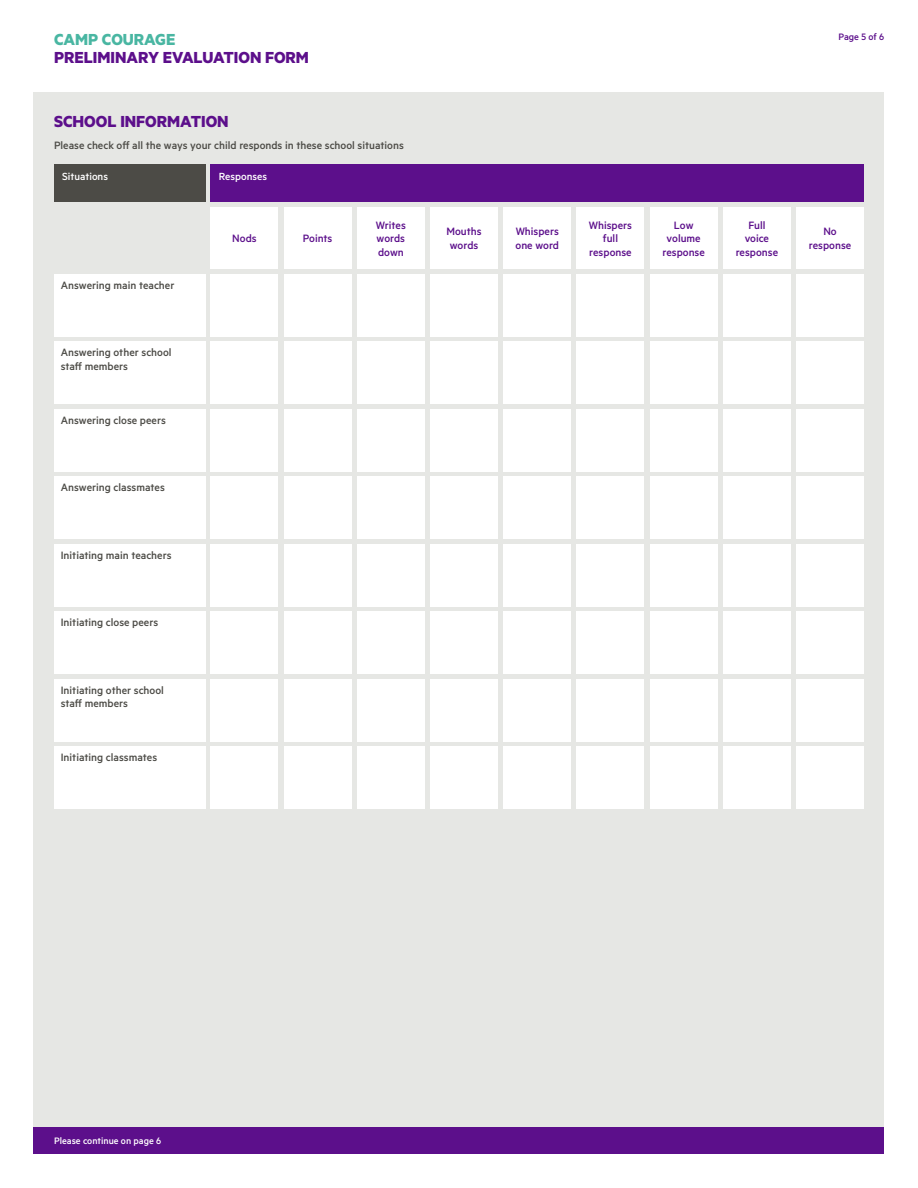
<style>
.page{position:relative;width:918px;height:1188px;background:#fff}
.page>*{position:absolute;margin:0;border:0;box-sizing:border-box;transform-origin:0 0}
.t1{font:700 18px "Metric";color:#5c0f8b}
.t2{font:700 18px "Metric";color:#49b6a2}
.t3{font:500 12px/13.5px "Metric";color:#4c4b46}
.t4{font:500 12px/13.5px "Metric";color:#5c0f8b;text-align:center}
.t5{font:500 11.7px "Metric";color:#fff}
.t6{font:500 10.5px "Metric";color:#fff}
.t7{font:500 10.5px "Metric";color:#5c0f8b}
</style>
<div class="page">
<div style="left:34px;top:91px;width:850px;height:1036px;background:#e6e7e4"></div>
<div style="left:34px;top:1127px;width:850px;height:27px;background:#5c0f8b"></div>
<div style="left:54px;top:274px;width:151px;height:62px;background:#fff"></div>
<div style="left:54px;top:342px;width:151px;height:62px;background:#fff"></div>
<div style="left:54px;top:409px;width:151px;height:62px;background:#fff"></div>
<div style="left:54px;top:477px;width:151px;height:62px;background:#fff"></div>
<div style="left:54px;top:544px;width:151px;height:62px;background:#fff"></div>
<div style="left:54px;top:612px;width:151px;height:62px;background:#fff"></div>
<div style="left:54px;top:679px;width:151px;height:62px;background:#fff"></div>
<div style="left:54px;top:747px;width:151px;height:62px;background:#fff"></div>
<div style="left:54px;top:164px;width:151px;height:38px;background:#4c4b46"></div>
<div style="left:211px;top:164px;width:653px;height:38px;background:#5c0f8b"></div>
<div style="left:211px;top:274px;width:67px;height:62px;background:#fff"></div>
<div style="left:211px;top:342px;width:67px;height:62px;background:#fff"></div>
<div style="left:211px;top:409px;width:67px;height:62px;background:#fff"></div>
<div style="left:211px;top:477px;width:67px;height:62px;background:#fff"></div>
<div style="left:211px;top:544px;width:67px;height:62px;background:#fff"></div>
<div style="left:211px;top:612px;width:67px;height:62px;background:#fff"></div>
<div style="left:211px;top:679px;width:67px;height:62px;background:#fff"></div>
<div style="left:211px;top:747px;width:67px;height:62px;background:#fff"></div>
<div style="left:284px;top:274px;width:68px;height:62px;background:#fff"></div>
<div style="left:284px;top:342px;width:68px;height:62px;background:#fff"></div>
<div style="left:284px;top:409px;width:68px;height:62px;background:#fff"></div>
<div style="left:284px;top:477px;width:68px;height:62px;background:#fff"></div>
<div style="left:284px;top:544px;width:68px;height:62px;background:#fff"></div>
<div style="left:284px;top:612px;width:68px;height:62px;background:#fff"></div>
<div style="left:284px;top:679px;width:68px;height:62px;background:#fff"></div>
<div style="left:284px;top:747px;width:68px;height:62px;background:#fff"></div>
<div style="left:357px;top:274px;width:68px;height:62px;background:#fff"></div>
<div style="left:357px;top:342px;width:68px;height:62px;background:#fff"></div>
<div style="left:357px;top:409px;width:68px;height:62px;background:#fff"></div>
<div style="left:357px;top:477px;width:68px;height:62px;background:#fff"></div>
<div style="left:357px;top:544px;width:68px;height:62px;background:#fff"></div>
<div style="left:357px;top:612px;width:68px;height:62px;background:#fff"></div>
<div style="left:357px;top:679px;width:68px;height:62px;background:#fff"></div>
<div style="left:357px;top:747px;width:68px;height:62px;background:#fff"></div>
<div style="left:430px;top:274px;width:68px;height:62px;background:#fff"></div>
<div style="left:430px;top:342px;width:68px;height:62px;background:#fff"></div>
<div style="left:430px;top:409px;width:68px;height:62px;background:#fff"></div>
<div style="left:430px;top:477px;width:68px;height:62px;background:#fff"></div>
<div style="left:430px;top:544px;width:68px;height:62px;background:#fff"></div>
<div style="left:430px;top:612px;width:68px;height:62px;background:#fff"></div>
<div style="left:430px;top:679px;width:68px;height:62px;background:#fff"></div>
<div style="left:430px;top:747px;width:68px;height:62px;background:#fff"></div>
<div style="left:503px;top:274px;width:68px;height:62px;background:#fff"></div>
<div style="left:503px;top:342px;width:68px;height:62px;background:#fff"></div>
<div style="left:503px;top:409px;width:68px;height:62px;background:#fff"></div>
<div style="left:503px;top:477px;width:68px;height:62px;background:#fff"></div>
<div style="left:503px;top:544px;width:68px;height:62px;background:#fff"></div>
<div style="left:503px;top:612px;width:68px;height:62px;background:#fff"></div>
<div style="left:503px;top:679px;width:68px;height:62px;background:#fff"></div>
<div style="left:503px;top:747px;width:68px;height:62px;background:#fff"></div>
<div style="left:577px;top:274px;width:67px;height:62px;background:#fff"></div>
<div style="left:577px;top:342px;width:67px;height:62px;background:#fff"></div>
<div style="left:577px;top:409px;width:67px;height:62px;background:#fff"></div>
<div style="left:577px;top:477px;width:67px;height:62px;background:#fff"></div>
<div style="left:577px;top:544px;width:67px;height:62px;background:#fff"></div>
<div style="left:577px;top:612px;width:67px;height:62px;background:#fff"></div>
<div style="left:577px;top:679px;width:67px;height:62px;background:#fff"></div>
<div style="left:577px;top:747px;width:67px;height:62px;background:#fff"></div>
<div style="left:650px;top:274px;width:68px;height:62px;background:#fff"></div>
<div style="left:650px;top:342px;width:68px;height:62px;background:#fff"></div>
<div style="left:650px;top:409px;width:68px;height:62px;background:#fff"></div>
<div style="left:650px;top:477px;width:68px;height:62px;background:#fff"></div>
<div style="left:650px;top:544px;width:68px;height:62px;background:#fff"></div>
<div style="left:650px;top:612px;width:68px;height:62px;background:#fff"></div>
<div style="left:650px;top:679px;width:68px;height:62px;background:#fff"></div>
<div style="left:650px;top:747px;width:68px;height:62px;background:#fff"></div>
<div style="left:723px;top:274px;width:68px;height:62px;background:#fff"></div>
<div style="left:723px;top:342px;width:68px;height:62px;background:#fff"></div>
<div style="left:723px;top:409px;width:68px;height:62px;background:#fff"></div>
<div style="left:723px;top:477px;width:68px;height:62px;background:#fff"></div>
<div style="left:723px;top:544px;width:68px;height:62px;background:#fff"></div>
<div style="left:723px;top:612px;width:68px;height:62px;background:#fff"></div>
<div style="left:723px;top:679px;width:68px;height:62px;background:#fff"></div>
<div style="left:723px;top:747px;width:68px;height:62px;background:#fff"></div>
<div style="left:796px;top:274px;width:68px;height:62px;background:#fff"></div>
<div style="left:796px;top:342px;width:68px;height:62px;background:#fff"></div>
<div style="left:796px;top:409px;width:68px;height:62px;background:#fff"></div>
<div style="left:796px;top:477px;width:68px;height:62px;background:#fff"></div>
<div style="left:796px;top:544px;width:68px;height:62px;background:#fff"></div>
<div style="left:796px;top:612px;width:68px;height:62px;background:#fff"></div>
<div style="left:796px;top:679px;width:68px;height:62px;background:#fff"></div>
<div style="left:796px;top:747px;width:68px;height:62px;background:#fff"></div>
<div style="left:211px;top:207px;width:67px;height:62px;background:#fff"></div>
<div style="left:284px;top:207px;width:68px;height:62px;background:#fff"></div>
<div style="left:357px;top:207px;width:68px;height:62px;background:#fff"></div>
<div style="left:430px;top:207px;width:68px;height:62px;background:#fff"></div>
<div style="left:503px;top:207px;width:68px;height:62px;background:#fff"></div>
<div style="left:577px;top:207px;width:67px;height:62px;background:#fff"></div>
<div style="left:650px;top:207px;width:68px;height:62px;background:#fff"></div>
<div style="left:723px;top:207px;width:68px;height:62px;background:#fff"></div>
<div style="left:796px;top:207px;width:68px;height:62px;background:#fff"></div>
<h1 class="t2" style="left:54px;top:28px;width:123px">CAMP COURAGE</h1>
<h1 class="t1" style="left:54px;top:46px;width:257px">PRELIMINARY EVALUATION FORM</h1>
<h1 class="t1" style="left:54px;top:110px;width:176px">SCHOOL INFORMATION</h1>
<p class="t3" style="left:54px;top:138px;width:351px">Please check off all the ways your child responds in these school situations</p>
<p class="t5" style="left:62px;top:169px;width:47px">Situations</p>
<p class="t5" style="left:219px;top:169px;width:50px">Responses</p>
<p class="t7" style="left:839px;top:31px;width:47px">Page 5 of 6</p>
<p class="t3" style="left:61px;top:278px;width:115px">Answering main teacher</p>
<p class="t3" style="left:61px;top:346px;width:112px">Answering other school staff members</p>
<p class="t3" style="left:61px;top:413px;width:107px">Answering close peers</p>
<p class="t3" style="left:61px;top:481px;width:106px">Answering classmates</p>
<p class="t3" style="left:61px;top:548px;width:112px">Initiating main teachers</p>
<p class="t3" style="left:61px;top:616px;width:99px">Initiating close peers</p>
<p class="t3" style="left:61px;top:683px;width:105px">Initiating other school staff members</p>
<p class="t3" style="left:61px;top:751px;width:98px">Initiating classmates</p>
<p class="t4" style="left:232px;top:231px;width:26px">Nods</p>
<p class="t4" style="left:303px;top:231px;width:31px">Points</p>
<p class="t4" style="left:376px;top:218px;width:32px;text-align:justify">Writes words down</p>
<p class="t4" style="left:446px;top:224px;width:37px;text-align:left">Mouths words</p>
<p class="t4" style="left:516px;top:224px;width:45px;text-align:left">Whispers one word</p>
<p class="t4" style="left:589px;top:218px;width:45px">Whispers full response</p>
<p class="t4" style="left:662px;top:218px;width:44px">Low volume response</p>
<p class="t4" style="left:736px;top:218px;width:44px">Full voice response</p>
<p class="t4" style="left:809px;top:224px;width:44px">No response</p>
<p class="t6" style="left:54px;top:1135px;width:109px">Please continue on page 6</p>
</div>
